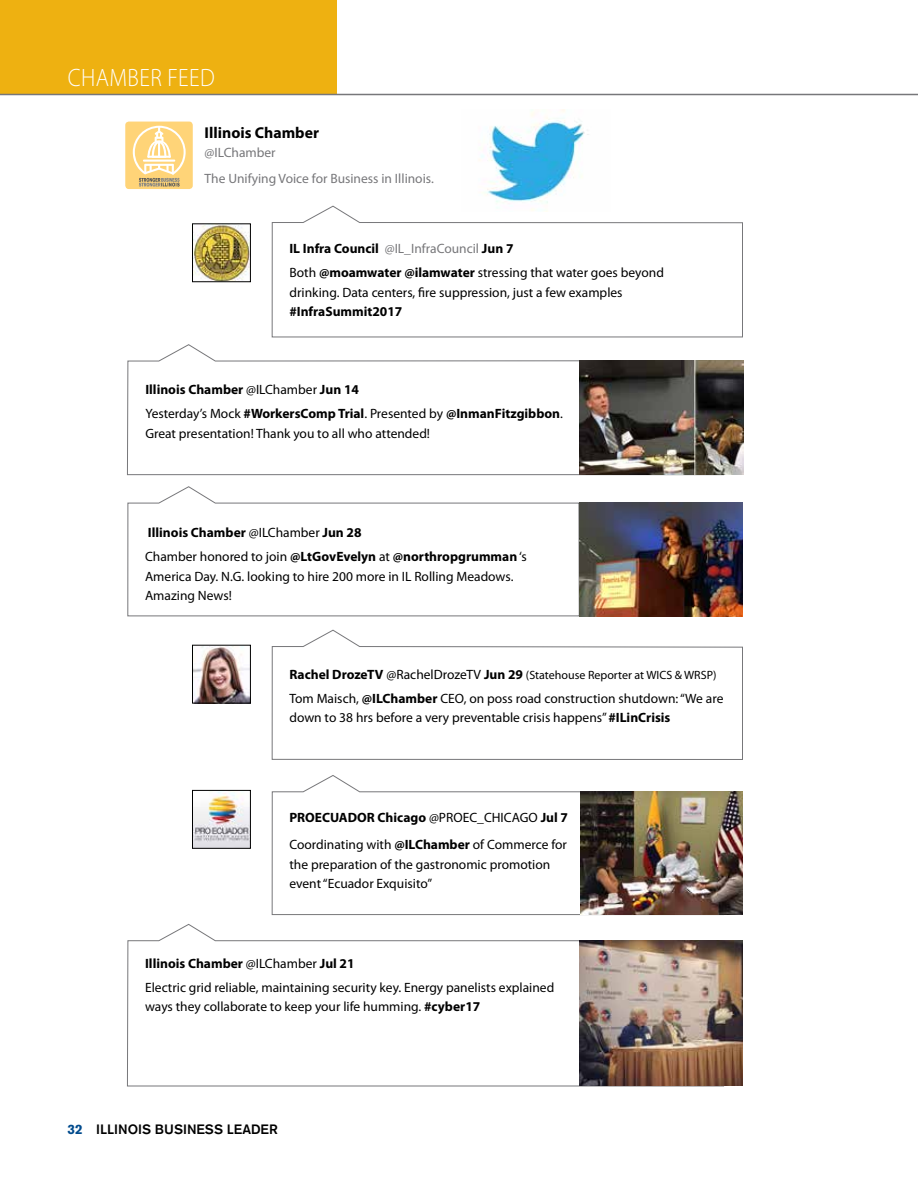
<style>
.page{position:relative;width:918px;height:1188px;background:#fff}
.page>*{position:absolute;margin:0;border:0;box-sizing:border-box;transform-origin:0 0}
.t1{font:300 25.2px "Myriad Pro";letter-spacing:.02em;color:#fff;scale:.9 1}
.t2{font:700 15.75px "Myriad Pro";color:#000}
.t3{font:13.5px/19.5px "Myriad Pro";color:#000}
.t4{font:700 13.5px/24px "Myriad Pro";color:#000}
.t5{font:13.5px/25.5px "Myriad Pro";color:#77777a}
.t6{font:500 13.5px "Akzidenz Grotesk BQ";color:#000}
.t7{font:12px "Myriad Pro";color:#000}
.s1{font-weight:400;color:#77777a}
.s2{font-weight:400}
.s3{font-weight:700;font-size:13.5px}
.s4{font-size:13.5px}
.s5{font-weight:700}
.s6{font-weight:700;color:#004b8d}
</style>
<div class="page">
<div style="left:0;top:0;width:338px;height:94px;background:#eeb111"></div>
<hr style="left:0;top:94px;width:918px;height:1px;background:#77777a">
<img style="left:479px;top:109px;width:110px;height:94px">
<div style="left:125px;top:122px;width:68px;height:67px;background:#ffd478;border-radius:4px"></div>
<svg style="left:133px;top:126px;width:53px;height:61px"></svg>
<svg style="left:271px;top:205px;width:472px;height:133px"></svg>
<img style="left:194px;top:226px;width:55px;height:54px">
<div style="left:192px;top:224px;width:59px;height:58px;border:1px solid #000"></div>
<svg style="left:127px;top:344px;width:452px;height:131px"></svg>
<img style="left:579px;top:360px;width:164px;height:115px">
<svg style="left:127px;top:486px;width:453px;height:131px"></svg>
<img style="left:579px;top:502px;width:163px;height:114px">
<svg style="left:271px;top:629px;width:472px;height:131px"></svg>
<img style="left:194px;top:647px;width:55px;height:54px">
<div style="left:192px;top:645px;width:59px;height:58px;border:1px solid #000"></div>
<svg style="left:127px;top:924px;width:597px;height:163px"></svg>
<img style="left:579px;top:941px;width:163px;height:145px">
<svg style="left:271px;top:775px;width:309px;height:140px"></svg>
<img style="left:194px;top:792px;width:55px;height:55px">
<div style="left:192px;top:790px;width:59px;height:59px;border:1px solid #000"></div>
<img style="left:580px;top:791px;width:162px;height:124px">
<h1 class="t1" style="left:68px;top:63px;width:47px">CHAMBER</h1>
<h1 class="t1" style="left:167px;top:63px;width:54px">feed</h1>
<p class="t2" style="left:205px;top:122px;width:116px">Illinois Chamber</p>
<p class="t5" style="left:205px;top:140px;width:231px">@ILChamber<br>The Unifying Voice for Business in Illinois.</p>
<p class="t4" style="left:289px;top:236px;width:376px">IL Infra Council <span class="s1">@IL_InfraCouncil</span> Jun 7<br><span class="s2">Both</span> @moamwater @ilamwater <span class="s2">stressing that water goes beyond</span></p>
<p class="t3" style="left:289px;top:282px;width:335px">drinking. Data centers, fire suppression, just a few examples</p>
<p class="t4" style="left:289px;top:299px;width:114px">#InfraSummit2017</p>
<p class="t4" style="left:145px;top:377px;width:419px">Illinois Chamber <span class="s2">@ILChamber</span> Jun 14<br><span class="s2">Yesterday’s Mock</span> #WorkersComp Trial<span class="s2">. Presented by</span> @InmanFitzgibbon<span class="s2">.</span></p>
<p class="t3" style="left:145px;top:423px;width:286px">Great presentation! Thank you to all who attended!</p>
<p class="t4" style="left:145px;top:520px;width:383px">Illinois Chamber <span class="s2">@ILChamber</span> Jun 28<br><span class="s2">Chamber honored to join</span> @LtGovEvelyn <span class="s2">at</span> @northropgrumman <span class="s2">‘s</span></p>
<p class="t3" style="left:145px;top:566px;width:370px">America Day. N.G. looking to hire 200 more in IL Rolling Meadows.<br>Amazing News!</p>
<p class="t7" style="left:289px;top:668px;width:429px"><span class="s3">Rachel DrozeTV</span> <span class="s4">@RachelDrozeTV</span> <span class="s3">Jun 29</span> (Statehouse Reporter at WICS &amp; WRSP)</p>
<p class="t3" style="left:289px;top:689px;width:436px">Tom Maisch, <span class="s5">@ILChamber</span> CEO, on poss road construction shutdown: “We are down to 38 hrs before a very preventable crisis happens” <span class="s5">#ILinCrisis</span></p>
<p class="t3" style="left:289px;top:804px;width:280px;line-height:27px"><span class="s5">PROECUADOR Chicago</span> @PROEC_CHICAGO <span class="s5">Jul 7<br></span>Coordinating with <span class="s5">@ILChamber</span> of Commerce for</p>
<p class="t3" style="left:289px;top:854px;width:262px">the preparation of the gastronomic promotion event “Ecuador Exquisito”</p>
<p class="t3" style="left:145px;top:951px;width:411px;line-height:24px"><span class="s5">Illinois Chamber</span> @ILChamber <span class="s5">Jul 21<br></span>Electric grid reliable, maintaining security key. Energy panelists explained</p>
<p class="t3" style="left:145px;top:997px;width:337px">ways they collaborate to keep your life humming. <span class="s5">#cyber17</span></p>
<p class="t6" style="left:68px;top:1121px;width:212px"><span class="s6">32</span> ILLINOIS BUSINESS LEADER</p>
</div>
